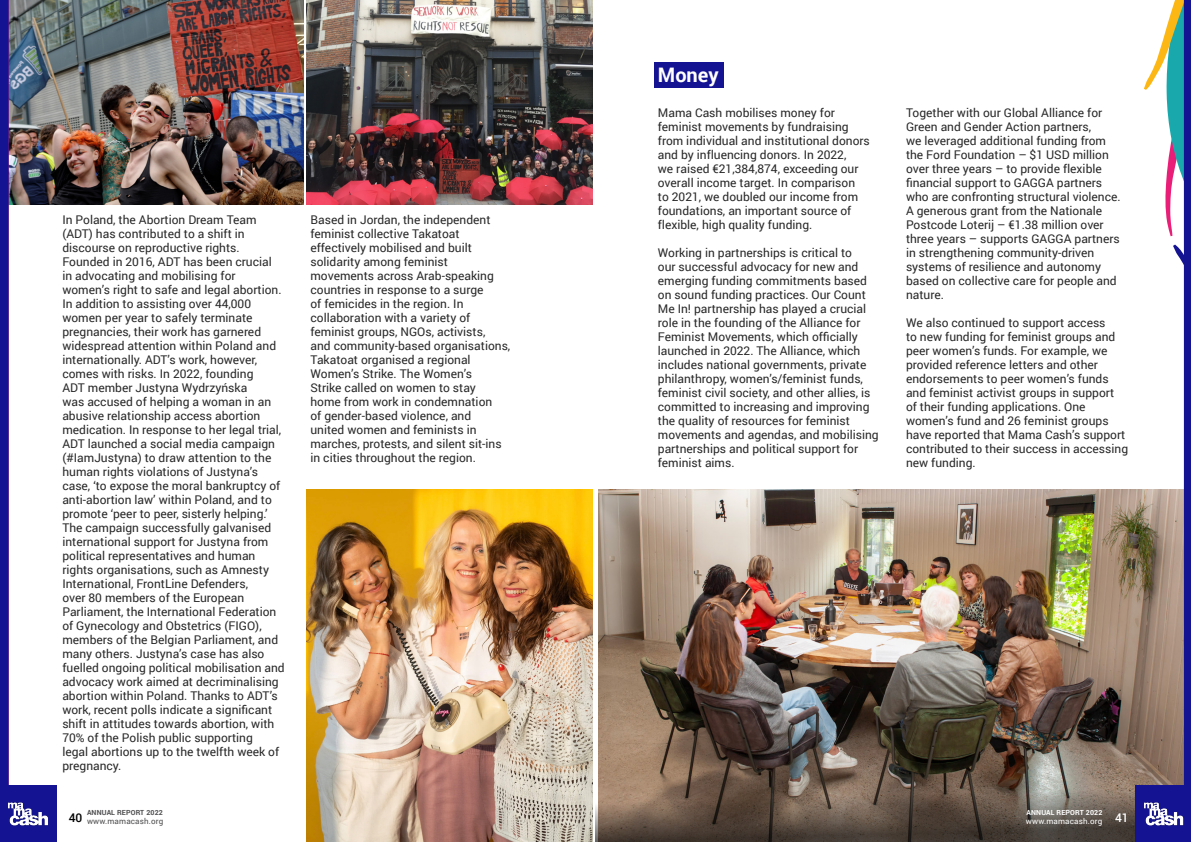
<style>
.page{position:relative;width:1191px;height:842px;background:#fff}
.page>*{position:absolute;margin:0;border:0;box-sizing:border-box;transform-origin:0 0}
.t1{font:700 20px "Roboto";color:#fff}
.t2{font:12px/14px "Roboto";color:#292829}
.t3{font:8px "Roboto";letter-spacing:.02em;color:#4d4d4f}
.t4{font:8px "Roboto";letter-spacing:.02em;color:#fff}
.t5{font:700 7px "Roboto";letter-spacing:.02em;color:#fff}
.t6{font:700 7px "Roboto";letter-spacing:.02em;color:#4d4d4f}
</style>
<div class="page">
<img style="left:598px;top:489px;width:585px;height:298px">
<svg style="left:595px;top:787px;width:540px;height:55px;background:#635549"></svg>
<div style="left:653px;top:62px;width:70px;height:26px;background:#141392"></div>
<img style="left:306px;top:489px;width:286px;height:353px">
<img style="left:9px;top:0;width:294px;height:204px">
<img style="left:306px;top:0;width:286px;height:204px">
<svg style="left:1143px;top:0;width:40px;height:689px"></svg>
<div style="left:1135px;top:786px;width:56px;height:56px;background:#141392"></div>
<img style="left:1144px;top:802px;width:39px;height:24px">
<div style="left:1183px;top:0;width:8px;height:842px;background:#141392"></div>
<div style="left:0;top:0;width:9px;height:842px;background:#141392"></div>
<div style="left:0;top:786px;width:56px;height:56px;background:#141392"></div>
<img style="left:8px;top:802px;width:40px;height:24px">
<p class="t2" style="left:62px;top:212px;width:224px">In Poland, the Abortion Dream Team (ADT) has contributed to a shift in discourse on reproductive rights.<br>Founded in 2016, ADT has been crucial<br>in advocating and mobilising for women’s right to safe and legal abortion.<br>In addition to assisting over 44,000 women per year to safely terminate pregnancies, their work has garnered widespread attention within Poland and internationally. ADT’s work, however, comes with risks. In 2022, founding<br>ADT member Justyna Wydrzyńska<br>was accused of helping a woman in an abusive relationship access abortion medication. In response to her legal trial, ADT launched a social media campaign (#IamJustyna) to draw attention to the human rights violations of Justyna’s case, ‘to expose the moral bankruptcy of anti-abortion law’ within Poland, and to promote ‘peer to peer, sisterly helping.’ The campaign successfully galvanised international support for Justyna from political representatives and human rights organisations, such as Amnesty International, FrontLine Defenders,<br>over 80 members of the European Parliament, the International Federation of Gynecology and Obstetrics (FIGO), members of the Belgian Parliament, and many others. Justyna’s case has also fuelled ongoing political mobilisation and advocacy work aimed at decriminalising abortion within Poland. Thanks to ADT’s work, recent polls indicate a significant shift in attitudes towards abortion, with 70% of the Polish public supporting<br>legal abortions up to the twelfth week of pregnancy.</p>
<p class="t2" style="left:310px;top:212px;width:201px">Based in Jordan, the independent feminist collective Takatoat effectively mobilised and built solidarity among feminist movements across Arab-speaking countries in response to a surge<br>of femicides in the region. In collaboration with a variety of feminist groups, NGOs, activists,<br>and community-based organisations,<br>Takatoat organised a regional<br>Women’s Strike. The Women’s<br>Strike called on women to stay<br>home from work in condemnation<br>of gender-based violence, and<br>united women and feminists in marches, protests, and silent sit-ins in cities throughout the region.</p>
<h1 class="t1" style="left:658px;top:60px;width:62px">Money</h1>
<p class="t2" style="left:658px;top:105px;width:213px">Mama Cash mobilises money for feminist movements by fundraising from individual and institutional donors and by influencing donors. In 2022,<br>we raised €21,384,874, exceeding our overall income target. In comparison<br>to 2021, we doubled our income from foundations, an important source of flexible, high quality funding.</p>
<p class="t2" style="left:658px;top:245px;width:222px">Working in partnerships is critical to<br>our successful advocacy for new and emerging funding commitments based on sound funding practices. Our Count Me In! partnership has played a crucial role in the founding of the Alliance for Feminist Movements, which officially launched in 2022. The Alliance, which includes national governments, private philanthropy, women’s/feminist funds, feminist civil society, and other allies, is committed to increasing and improving the quality of resources for feminist movements and agendas, and mobilising partnerships and political support for feminist aims.</p>
<p class="t2" style="left:906px;top:105px;width:216px">Together with our Global Alliance for Green and Gender Action partners,<br>we leveraged additional funding from the Ford Foundation – $1 USD million over three years – to provide flexible financial support to GAGGA partners who are confronting structural violence.<br>A generous grant from the Nationale Postcode Loterij – €1.38 million over three years – supports GAGGA partners in strengthening community-driven systems of resilience and autonomy based on collective care for people and nature.</p>
<p class="t2" style="left:906px;top:315px;width:224px">We also continued to support access<br>to new funding for feminist groups and peer women’s funds. For example, we provided reference letters and other endorsements to peer women’s funds and feminist activist groups in support of their funding applications. One women’s fund and 26 feminist groups have reported that Mama Cash’s support contributed to their success in accessing new funding.</p>
<p class="t6" style="left:87px;top:807px;width:77px">ANNUAL REPORT 2022</p>
<p class="t5" style="left:1026px;top:807px;width:77px">ANNUAL REPORT 2022</p>
<p class="t3" style="left:69px;top:816px;width:96px"><sup>40</sup> www.mamacash.org</p>
<p class="t4" style="left:1026px;top:816px;width:104px">www.mamacash.org <sup>41</sup></p>
</div>
